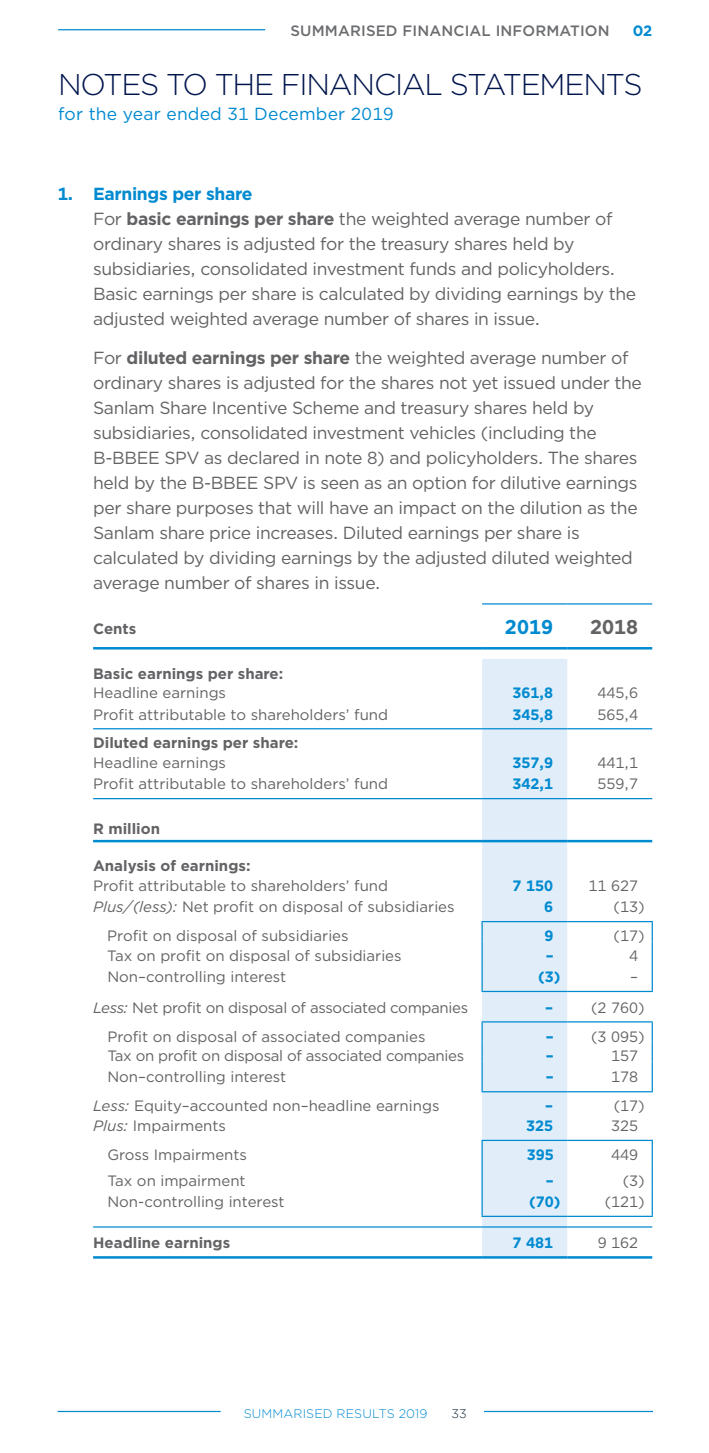
<style>
.page{position:relative;width:709px;height:1453px;background:#fff}
.page>*{position:absolute;margin:0;border:0;box-sizing:border-box;transform-origin:0 0}
.t1{font:300 30px "Gotham";letter-spacing:-.04em;color:#00154c}
.t2{font:700 20px "Gotham";color:#008ad0}
.t3{font:700 20px "Gotham";color:#636366}
.t4{font:17.5px/25px "Gotham";letter-spacing:-.02em;color:#636366}
.t5{font:17.5px "Gotham";letter-spacing:.01em;color:#008ad0}
.t6{font:15px "Gotham";color:#636366}
.t7{font:700 15px "Gotham";color:#636366}
.t8{font:15px "Gotham";letter-spacing:-.02em;color:#636366}
.t9{font:700 15px "Gotham";color:#008ad0}
.t10{font:500 15px "Gotham";letter-spacing:.01em;color:#6c6d70}
.t11{font:300 12.5px "Gotham";letter-spacing:.01em;color:#008ad0}
.t12{font:300 12.5px "Gotham";color:#172938}
.s1{font-weight:700;color:#008ad0}
.s2{font-weight:700}
.s3{font-style:italic}
</style>
<div class="page">
<hr style="left:484px;top:1411px;width:169px;height:1px;background:#008ad0">
<hr style="left:58px;top:1411px;width:163px;height:1px;background:#008ad0">
<hr style="left:58px;top:29px;width:207px;height:1px;background:#008ad0">
<div style="left:482px;top:659px;width:85px;height:597px;background:#e1eef9"></div>
<hr style="left:481px;top:921px;width:86px;height:1px;background:#008ad0">
<svg style="left:481px;top:922px;width:2px;height:19px"></svg>
<hr style="left:567px;top:921px;width:86px;height:1px;background:#008ad0">
<svg style="left:651px;top:922px;width:2px;height:19px"></svg>
<hr style="left:481px;top:941px;width:2px;height:20px;background:#008ad0">
<hr style="left:651px;top:941px;width:2px;height:20px;background:#008ad0">
<hr style="left:481px;top:961px;width:2px;height:30px;background:#008ad0">
<hr style="left:651px;top:961px;width:2px;height:30px;background:#008ad0">
<hr style="left:481px;top:991px;width:86px;height:1px;background:#008ad0">
<hr style="left:567px;top:991px;width:86px;height:1px;background:#008ad0">
<hr style="left:481px;top:1021px;width:86px;height:1px;background:#008ad0">
<svg style="left:481px;top:1022px;width:2px;height:19px"></svg>
<hr style="left:567px;top:1021px;width:86px;height:1px;background:#008ad0">
<svg style="left:651px;top:1022px;width:2px;height:19px"></svg>
<hr style="left:481px;top:1041px;width:2px;height:20px;background:#008ad0">
<hr style="left:651px;top:1041px;width:2px;height:20px;background:#008ad0">
<hr style="left:481px;top:1061px;width:2px;height:30px;background:#008ad0">
<hr style="left:651px;top:1061px;width:2px;height:30px;background:#008ad0">
<hr style="left:481px;top:1091px;width:86px;height:1px;background:#008ad0">
<hr style="left:567px;top:1091px;width:86px;height:1px;background:#008ad0">
<hr style="left:481px;top:1140px;width:86px;height:1px;background:#008ad0">
<svg style="left:481px;top:1141px;width:2px;height:19px"></svg>
<hr style="left:567px;top:1140px;width:86px;height:1px;background:#008ad0">
<svg style="left:651px;top:1141px;width:2px;height:19px"></svg>
<hr style="left:481px;top:1160px;width:2px;height:26px;background:#008ad0">
<hr style="left:651px;top:1160px;width:2px;height:26px;background:#008ad0">
<hr style="left:481px;top:1186px;width:2px;height:30px;background:#008ad0">
<hr style="left:651px;top:1186px;width:2px;height:30px;background:#008ad0">
<hr style="left:481px;top:1216px;width:86px;height:1px;background:#008ad0">
<hr style="left:567px;top:1216px;width:86px;height:1px;background:#008ad0">
<hr style="left:93px;top:1226px;width:389px;height:1px;background:#008ad0">
<hr style="left:482px;top:1226px;width:85px;height:1px;background:#008ad0">
<hr style="left:567px;top:1226px;width:85px;height:1px;background:#008ad0">
<hr style="left:93px;top:1256px;width:389px;height:2px;background:#008ad0">
<hr style="left:482px;top:1256px;width:85px;height:2px;background:#008ad0">
<hr style="left:567px;top:1256px;width:85px;height:2px;background:#008ad0">
<hr style="left:93px;top:798px;width:389px;height:1px;background:#008ad0">
<hr style="left:482px;top:798px;width:85px;height:1px;background:#008ad0">
<hr style="left:567px;top:798px;width:85px;height:1px;background:#008ad0">
<hr style="left:93px;top:840px;width:389px;height:2px;background:#008ad0">
<hr style="left:482px;top:840px;width:85px;height:2px;background:#008ad0">
<hr style="left:567px;top:840px;width:85px;height:2px;background:#008ad0">
<hr style="left:93px;top:647px;width:389px;height:2px;background:#008ad0">
<hr style="left:482px;top:647px;width:85px;height:2px;background:#008ad0">
<hr style="left:567px;top:647px;width:85px;height:2px;background:#008ad0">
<hr style="left:93px;top:728px;width:389px;height:1px;background:#008ad0">
<hr style="left:482px;top:728px;width:85px;height:1px;background:#008ad0">
<hr style="left:567px;top:728px;width:85px;height:1px;background:#008ad0">
<hr style="left:482px;top:603px;width:85px;height:1px;background:#008ad0">
<hr style="left:567px;top:603px;width:85px;height:1px;background:#008ad0">
<p class="t10" style="left:290px;top:21px;width:321px">SUMMARISED FINANCIAL INFORMATION</p>
<p class="t9" style="left:632px;top:21px;width:21px">02</p>
<h1 class="t1" style="left:58px;top:65px;width:586px">NOTES TO THE FINANCIAL STATEMENTS</h1>
<p class="t5" style="left:58px;top:102px;width:337px">for the year ended 31 December 2019</p>
<p class="t4" style="left:93px;top:181px;width:544px;text-indent:-35px"><span class="s1">1. Earnings per share<br></span>For <span class="s2">basic earnings per share</span> the weighted average number of ordinary shares is adjusted for the treasury shares held by subsidiaries, consolidated investment funds and policyholders.<br>Basic earnings per share is calculated by dividing earnings by the adjusted weighted average number of shares in issue.</p>
<p class="t4" style="left:93px;top:345px;width:550px">For <span class="s2">diluted earnings per share</span> the weighted average number of ordinary shares is adjusted for the shares not yet issued under the Sanlam Share Incentive Scheme and treasury shares held by subsidiaries, consolidated investment vehicles (including the B-BBEE SPV as declared in note 8) and policyholders. The shares held by the B-BBEE SPV is seen as an option for dilutive earnings per share purposes that will have an impact on the dilution as the Sanlam share price increases. Diluted earnings per share is calculated by dividing earnings by the adjusted diluted weighted average number of shares in issue.</p>
<p class="t7" style="left:93px;top:619px;width:45px">Cents</p>
<p class="t2" style="left:505px;top:614px;width:49px">2019</p>
<p class="t3" style="left:590px;top:614px;width:49px">2018</p>
<p class="t7" style="left:93px;top:663px;width:192px">Basic earnings per share:</p>
<p class="t6" style="left:93px;top:683px;width:134px">Headline earnings</p>
<p class="t9" style="left:512px;top:683px;width:42px">361,8</p>
<p class="t6" style="left:597px;top:683px;width:42px">445,6</p>
<p class="t6" style="left:93px;top:705px;width:296px">Profit attributable to shareholders’ fund</p>
<p class="t9" style="left:512px;top:704px;width:42px">345,8</p>
<p class="t6" style="left:597px;top:705px;width:42px">565,4</p>
<p class="t7" style="left:93px;top:733px;width:207px">Diluted earnings per share:</p>
<p class="t6" style="left:93px;top:753px;width:134px">Headline earnings</p>
<p class="t9" style="left:512px;top:753px;width:42px">357,9</p>
<p class="t6" style="left:597px;top:753px;width:42px">441,1</p>
<p class="t6" style="left:93px;top:774px;width:296px">Profit attributable to shareholders’ fund</p>
<p class="t9" style="left:512px;top:774px;width:42px">342,1</p>
<p class="t6" style="left:597px;top:774px;width:42px">559,7</p>
<p class="t7" style="left:93px;top:819px;width:69px">R million</p>
<p class="t7" style="left:93px;top:856px;width:159px">Analysis of earnings:</p>
<p class="t6" style="left:93px;top:876px;width:296px">Profit attributable to shareholders’ fund</p>
<p class="t9" style="left:512px;top:876px;width:42px">7 150</p>
<p class="t6" style="left:588px;top:876px;width:51px">11 627</p>
<p class="t6" style="left:93px;top:897px;width:363px"><span class="s3">Plus/(less):</span> Net profit on disposal of subsidiaries</p>
<p class="t9" style="left:544px;top:897px;width:11px">6</p>
<p class="t6" style="left:613px;top:897px;width:33px">(13)</p>
<p class="t6" style="left:107px;top:926px;width:243px">Profit on disposal of subsidiaries</p>
<p class="t9" style="left:544px;top:926px;width:11px">9</p>
<p class="t6" style="left:613px;top:926px;width:33px">(17)</p>
<p class="t6" style="left:107px;top:946px;width:296px">Tax on profit on disposal of subsidiaries</p>
<p class="t9" style="left:545px;top:946px;width:9px">–</p>
<p class="t6" style="left:629px;top:946px;width:11px">4</p>
<p class="t6" style="left:107px;top:967px;width:180px">Non–controlling interest</p>
<p class="t9" style="left:538px;top:967px;width:24px">(3)</p>
<p class="t6" style="left:630px;top:967px;width:9px">–</p>
<p class="t8" style="left:93px;top:998px;width:376px"><span class="s3">Less:</span> Net profit on disposal of associated companies</p>
<p class="t9" style="left:545px;top:997px;width:9px">–</p>
<p class="t6" style="left:591px;top:998px;width:55px">(2 760)</p>
<p class="t6" style="left:107px;top:1026px;width:320px">Profit on disposal of associated companies</p>
<p class="t9" style="left:546px;top:1026px;width:9px">–</p>
<p class="t6" style="left:591px;top:1026px;width:55px">(3 095)</p>
<p class="t8" style="left:107px;top:1046px;width:358px">Tax on profit on disposal of associated companies</p>
<p class="t9" style="left:546px;top:1046px;width:9px">–</p>
<p class="t6" style="left:611px;top:1046px;width:29px">157</p>
<p class="t6" style="left:107px;top:1067px;width:180px">Non–controlling interest</p>
<p class="t9" style="left:546px;top:1067px;width:9px">–</p>
<p class="t6" style="left:611px;top:1067px;width:29px">178</p>
<p class="t6" style="left:93px;top:1096px;width:348px"><span class="s3">Less:</span> Equity–accounted non–headline earnings</p>
<p class="t9" style="left:545px;top:1096px;width:9px">–</p>
<p class="t6" style="left:613px;top:1096px;width:33px">(17)</p>
<p class="t6" style="left:93px;top:1116px;width:134px"><span class="s3">Plus:</span> Impairments</p>
<p class="t9" style="left:526px;top:1116px;width:29px">325</p>
<p class="t6" style="left:611px;top:1116px;width:29px">325</p>
<p class="t6" style="left:107px;top:1145px;width:141px">Gross Impairments</p>
<p class="t9" style="left:526px;top:1145px;width:29px">395</p>
<p class="t6" style="left:611px;top:1145px;width:29px">449</p>
<p class="t6" style="left:107px;top:1171px;width:140px">Tax on impairment</p>
<p class="t9" style="left:546px;top:1170px;width:9px">–</p>
<p class="t6" style="left:622px;top:1171px;width:24px">(3)</p>
<p class="t6" style="left:107px;top:1192px;width:179px">Non-controlling interest</p>
<p class="t9" style="left:529px;top:1192px;width:33px">(70)</p>
<p class="t6" style="left:604px;top:1192px;width:42px">(121)</p>
<p class="t7" style="left:93px;top:1233px;width:138px">Headline earnings</p>
<p class="t9" style="left:512px;top:1233px;width:42px">7 481</p>
<p class="t6" style="left:597px;top:1233px;width:42px">9 162</p>
<p class="t11" style="left:244px;top:1405px;width:185px">SUMMARISED RESULTS 2019</p>
<p class="t12" style="left:451px;top:1405px;width:17px">33</p>
</div>
